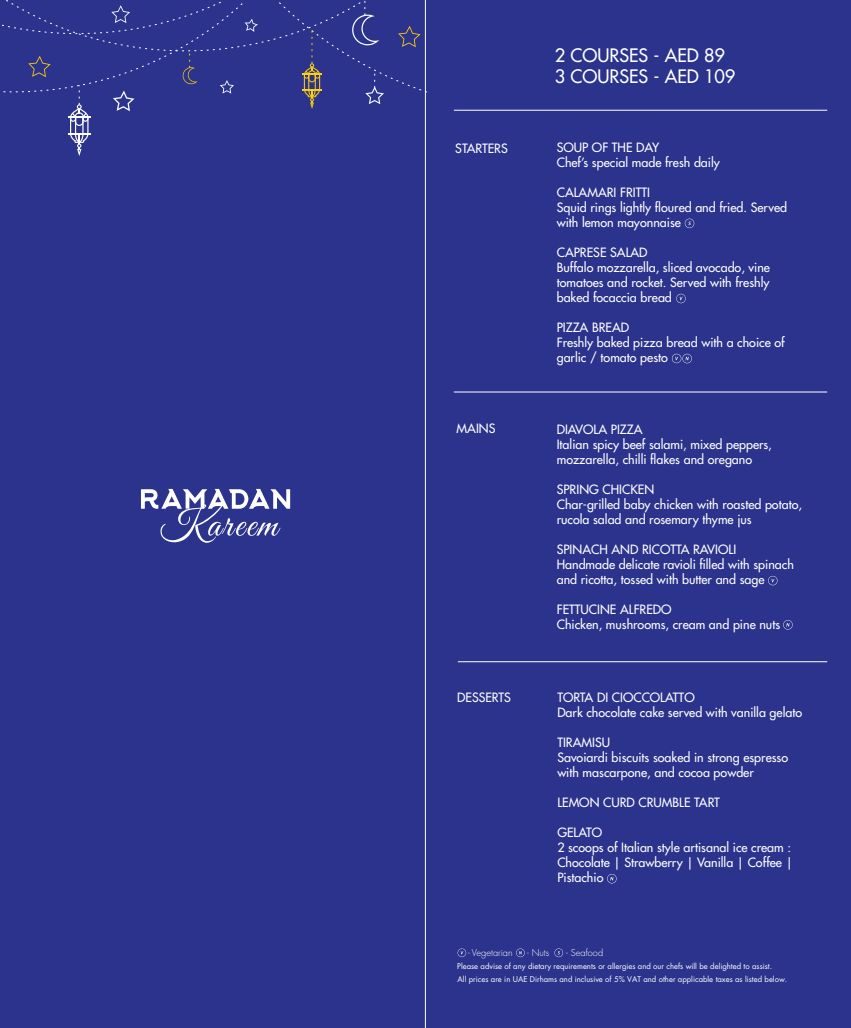
<style>
.page{position:relative;width:851px;height:1028px;background:#fff}
.page>*{position:absolute;margin:0;border:0;box-sizing:border-box;transform-origin:0 0}
.t1{font:18px/21.6px "Futura";color:#fff}
.t2{font:12.5px/15px "Futura";color:#fff}
.t3{font:300 9.25px "Futura";color:#fff}
.t4{font:7.62px/13px "Futura";color:#fff}
</style>
<div class="page">
<div style="left:0;top:0;width:850px;height:1028px;background:#2b338c"></div>
<hr style="left:454px;top:392px;width:373px;height:1px;background:#fff">
<hr style="left:454px;top:110px;width:373px;height:1px;background:#fff">
<hr style="left:458px;top:661px;width:369px;height:1px;background:#fff">
<hr style="left:425px;top:0;width:1px;height:1028px;background:#fff">
<svg style="left:457px;top:948px;width:9px;height:9px"></svg>
<svg style="left:516px;top:948px;width:8px;height:9px"></svg>
<svg style="left:554px;top:948px;width:9px;height:9px"></svg>
<svg style="left:2px;top:0;width:425px;height:156px"></svg>
<svg style="left:141px;top:489px;width:149px;height:54px"></svg>
<svg style="left:676px;top:294px;width:9px;height:9px"></svg>
<svg style="left:768px;top:576px;width:9px;height:9px"></svg>
<svg style="left:671px;top:354px;width:20px;height:9px"></svg>
<svg style="left:783px;top:620px;width:9px;height:9px"></svg>
<svg style="left:607px;top:874px;width:9px;height:9px"></svg>
<svg style="left:684px;top:219px;width:10px;height:9px"></svg>
<h1 class="t1" style="left:555px;top:44px;width:182px">2 COURSES - AED 89<br>3 COURSES - AED 109</h1>
<p class="t2" style="left:455px;top:140px;width:54px">STARTERS</p>
<p class="t2" style="left:556px;top:140px;width:165px">SOUP OF THE DAY<br>Chef’s special made fresh daily</p>
<p class="t2" style="left:556px;top:185px;width:232px">CALAMARI FRITTI<br>Squid rings lightly floured and fried. Served with lemon mayonnaise</p>
<p class="t2" style="left:556px;top:245px;width:215px">CAPRESE SALAD<br>Buffalo mozzarella, sliced avocado, vine tomatoes and rocket. Served with freshly baked focaccia bread</p>
<p class="t2" style="left:556px;top:320px;width:229px">PIZZA BREAD<br>Freshly baked pizza bread with a choice of garlic / tomato pesto</p>
<p class="t2" style="left:456px;top:421px;width:40px">MAINS</p>
<p class="t2" style="left:556px;top:421px;width:217px">DIAVOLA PIZZA<br>Italian spicy beef salami, mixed peppers, mozzarella, chilli flakes and oregano</p>
<p class="t2" style="left:556px;top:481px;width:247px">SPRING CHICKEN<br>Char-grilled baby chicken with roasted potato, rucola salad and rosemary thyme jus</p>
<p class="t2" style="left:556px;top:541px;width:239px">SPINACH AND RICOTTA RAVIOLI<br>Handmade delicate ravioli filled with spinach and ricotta, tossed with butter and sage</p>
<p class="t2" style="left:556px;top:601px;width:225px">FETTUCINE ALFREDO<br>Chicken, mushrooms, cream and pine nuts</p>
<p class="t2" style="left:457px;top:689px;width:55px">DESSERTS</p>
<p class="t2" style="left:557px;top:690px;width:246px">TORTA DI CIOCCOLATTO<br>Dark chocolate cake served with vanilla gelato</p>
<p class="t2" style="left:557px;top:735px;width:232px">TIRAMISU<br>Savoiardi biscuits soaked in strong espresso with mascarpone, and cocoa powder</p>
<p class="t2" style="left:557px;top:795px;width:164px">LEMON CURD CRUMBLE TART</p>
<p class="t2" style="left:557px;top:825px;width:237px">GELATO<br>2 scoops of Italian style artisanal ice cream :<br>Chocolate | Strawberry | Vanilla | Coffee |<br>Pistachio</p>
<p class="t3" style="left:468px;top:946px;width:46px">- Vegetarian</p>
<p class="t3" style="left:527px;top:946px;width:24px">- Nuts</p>
<p class="t3" style="left:566px;top:946px;width:39px">- Seafood</p>
<p class="t4" style="left:457px;top:960px;width:331px">Please advise of any dietary requirements or allergies and our chefs will be delighted to assist.<br>All prices are in UAE Dirhams and inclusive of 5% VAT and other applicable taxes as listed below.</p>
</div>
